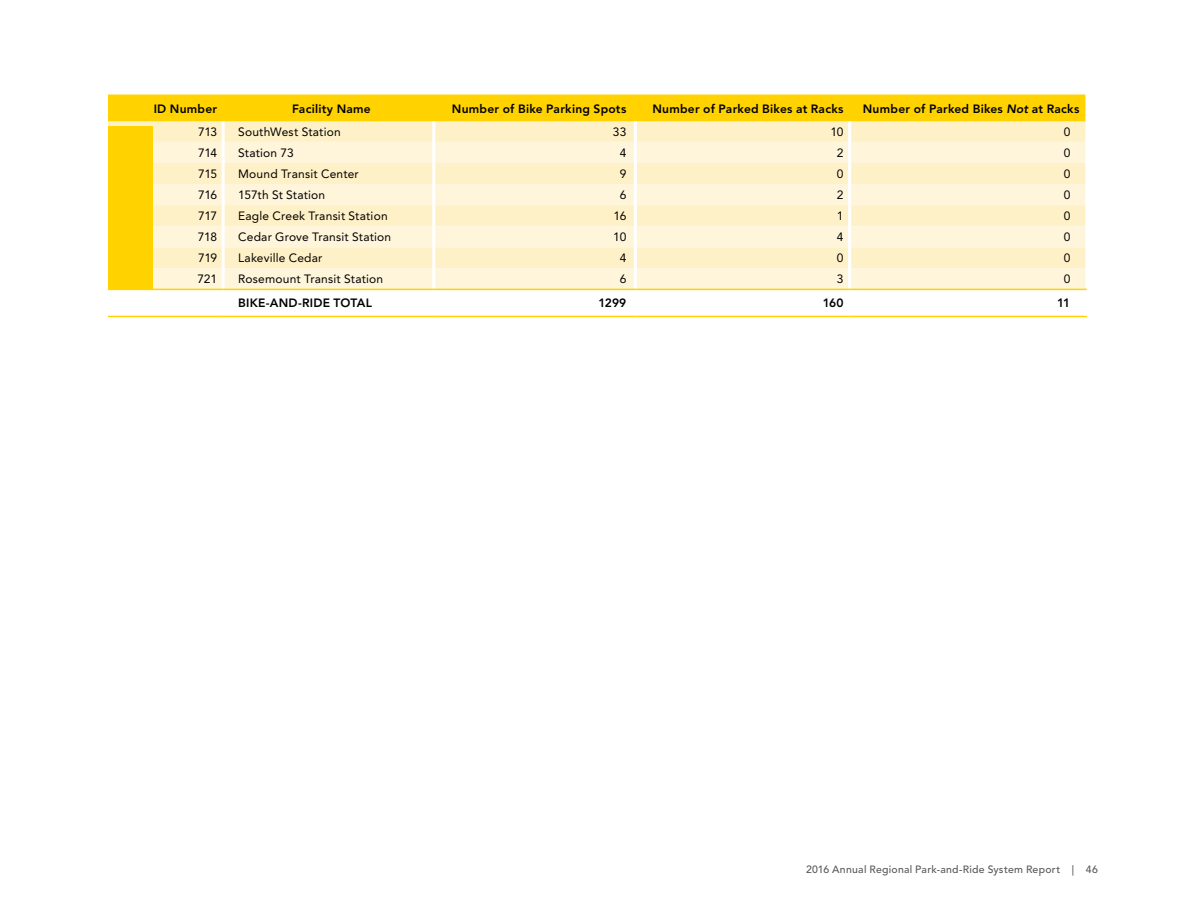
<style>
.page{position:relative;width:1188px;height:918px;background:#fff}
.page>*{position:absolute;margin:0;border:0;box-sizing:border-box;transform-origin:0 0}
.t1{font:12px "Avenir LT Std";letter-spacing:.015em;color:#000}
.t2{font:800 12px "Avenir LT Std";letter-spacing:.02em;color:#000}
.t3{font:500 10.5px "Avenir LT Std";letter-spacing:.025em;color:#58595b}
.s1{font-style:italic}
</style>
<div class="page">
<svg style="left:108px;top:94px;width:977px;height:28px;background:#ffd309"></svg>
<div style="left:108px;top:122px;width:977px;height:20px;background:#fff1c7"></div>
<svg style="left:153px;top:142px;width:932px;height:147px;background:#fff3d2"></svg>
<svg style="left:108px;top:290px;width:976px;height:26px"></svg>
<hr style="left:222px;top:122px;width:3px;height:20px;background:#fff">
<hr style="left:432px;top:122px;width:3px;height:20px;background:#fff">
<hr style="left:634px;top:122px;width:3px;height:20px;background:#fff">
<hr style="left:848px;top:122px;width:3px;height:20px;background:#fff">
<hr style="left:222px;top:142px;width:3px;height:21px;background:#fff">
<hr style="left:432px;top:142px;width:3px;height:21px;background:#fff">
<hr style="left:634px;top:142px;width:3px;height:21px;background:#fff">
<hr style="left:848px;top:142px;width:3px;height:21px;background:#fff">
<hr style="left:222px;top:163px;width:3px;height:21px;background:#fff">
<hr style="left:432px;top:163px;width:3px;height:21px;background:#fff">
<hr style="left:634px;top:163px;width:3px;height:21px;background:#fff">
<hr style="left:848px;top:163px;width:3px;height:21px;background:#fff">
<hr style="left:222px;top:184px;width:3px;height:21px;background:#fff">
<hr style="left:432px;top:184px;width:3px;height:21px;background:#fff">
<hr style="left:634px;top:184px;width:3px;height:21px;background:#fff">
<hr style="left:848px;top:184px;width:3px;height:21px;background:#fff">
<hr style="left:222px;top:205px;width:3px;height:21px;background:#fff">
<hr style="left:432px;top:205px;width:3px;height:21px;background:#fff">
<hr style="left:634px;top:205px;width:3px;height:21px;background:#fff">
<hr style="left:848px;top:205px;width:3px;height:21px;background:#fff">
<hr style="left:222px;top:226px;width:3px;height:21px;background:#fff">
<hr style="left:432px;top:226px;width:3px;height:21px;background:#fff">
<hr style="left:634px;top:226px;width:3px;height:21px;background:#fff">
<hr style="left:848px;top:226px;width:3px;height:21px;background:#fff">
<hr style="left:222px;top:247px;width:3px;height:21px;background:#fff">
<hr style="left:432px;top:247px;width:3px;height:21px;background:#fff">
<hr style="left:634px;top:247px;width:3px;height:21px;background:#fff">
<hr style="left:848px;top:247px;width:3px;height:21px;background:#fff">
<hr style="left:222px;top:268px;width:3px;height:21px;background:#fff">
<hr style="left:432px;top:268px;width:3px;height:21px;background:#fff">
<hr style="left:634px;top:268px;width:3px;height:21px;background:#fff">
<hr style="left:848px;top:268px;width:3px;height:21px;background:#fff">
<hr style="left:222px;top:290px;width:3px;height:26px;background:#fff">
<hr style="left:432px;top:290px;width:3px;height:26px;background:#fff">
<hr style="left:634px;top:290px;width:3px;height:26px;background:#fff">
<hr style="left:848px;top:290px;width:3px;height:26px;background:#fff">
<hr style="left:108px;top:289px;width:115px;height:1px;background:#ffd200">
<hr style="left:223px;top:289px;width:211px;height:1px;background:#ffd200">
<hr style="left:434px;top:289px;width:201px;height:1px;background:#ffd200">
<hr style="left:635px;top:289px;width:215px;height:1px;background:#ffd200">
<hr style="left:850px;top:289px;width:237px;height:1px;background:#ffd200">
<hr style="left:108px;top:316px;width:115px;height:1px;background:#ffd200">
<hr style="left:223px;top:316px;width:211px;height:1px;background:#ffd200">
<hr style="left:434px;top:316px;width:201px;height:1px;background:#ffd200">
<hr style="left:635px;top:316px;width:215px;height:1px;background:#ffd200">
<hr style="left:850px;top:316px;width:237px;height:1px;background:#ffd200">
<div style="left:108px;top:126px;width:45px;height:163px;background:#ffd200"></div>
<p class="t2" style="left:154px;top:101px;width:65px">ID Number</p>
<p class="t2" style="left:292px;top:101px;width:80px">Facility Name</p>
<p class="t2" style="left:452px;top:101px;width:176px">Number of Bike Parking Spots</p>
<p class="t2" style="left:652px;top:101px;width:193px">Number of Parked Bikes at Racks</p>
<p class="t2" style="left:863px;top:101px;width:218px">Number of Parked Bikes <span class="s1">Not</span> at Racks</p>
<p class="t1" style="left:198px;top:125px;width:21px">713</p>
<p class="t1" style="left:238px;top:125px;width:104px">SouthWest Station</p>
<p class="t1" style="left:613px;top:125px;width:15px">33</p>
<p class="t1" style="left:831px;top:125px;width:15px">10</p>
<p class="t1" style="left:1064px;top:125px;width:8px">0</p>
<p class="t1" style="left:198px;top:146px;width:21px">714</p>
<p class="t1" style="left:238px;top:146px;width:57px">Station 73</p>
<p class="t1" style="left:620px;top:146px;width:8px">4</p>
<p class="t1" style="left:837px;top:146px;width:8px">2</p>
<p class="t1" style="left:1064px;top:146px;width:8px">0</p>
<p class="t1" style="left:198px;top:167px;width:21px">715</p>
<p class="t1" style="left:238px;top:167px;width:122px">Mound Transit Center</p>
<p class="t1" style="left:620px;top:167px;width:8px">9</p>
<p class="t1" style="left:837px;top:167px;width:8px">0</p>
<p class="t1" style="left:1064px;top:167px;width:8px">0</p>
<p class="t1" style="left:198px;top:188px;width:21px">716</p>
<p class="t1" style="left:238px;top:188px;width:89px">157th St Station</p>
<p class="t1" style="left:620px;top:188px;width:8px">6</p>
<p class="t1" style="left:837px;top:188px;width:8px">2</p>
<p class="t1" style="left:1064px;top:188px;width:8px">0</p>
<p class="t1" style="left:198px;top:209px;width:20px">717</p>
<p class="t1" style="left:238px;top:209px;width:151px">Eagle Creek Transit Station</p>
<p class="t1" style="left:614px;top:209px;width:14px">16</p>
<p class="t1" style="left:837px;top:209px;width:8px">1</p>
<p class="t1" style="left:1064px;top:209px;width:8px">0</p>
<p class="t1" style="left:198px;top:230px;width:21px">718</p>
<p class="t1" style="left:238px;top:230px;width:155px">Cedar Grove Transit Station</p>
<p class="t1" style="left:613px;top:230px;width:15px">10</p>
<p class="t1" style="left:837px;top:230px;width:8px">4</p>
<p class="t1" style="left:1064px;top:230px;width:8px">0</p>
<p class="t1" style="left:198px;top:251px;width:21px">719</p>
<p class="t1" style="left:238px;top:251px;width:86px">Lakeville Cedar</p>
<p class="t1" style="left:620px;top:251px;width:8px">4</p>
<p class="t1" style="left:837px;top:251px;width:8px">0</p>
<p class="t1" style="left:1064px;top:251px;width:8px">0</p>
<p class="t1" style="left:197px;top:272px;width:21px">721</p>
<p class="t1" style="left:238px;top:272px;width:147px">Rosemount Transit Station</p>
<p class="t1" style="left:620px;top:272px;width:8px">6</p>
<p class="t1" style="left:837px;top:272px;width:8px">3</p>
<p class="t1" style="left:1064px;top:272px;width:8px">0</p>
<p class="t2" style="left:238px;top:296px;width:135px">BIKE-AND-RIDE TOTAL</p>
<p class="t2" style="left:598px;top:296px;width:29px">1299</p>
<p class="t2" style="left:823px;top:296px;width:22px">160</p>
<p class="t2" style="left:1057px;top:296px;width:15px">11</p>
<p class="t3" style="left:806px;top:863px;width:293px">2016 Annual Regional Park-and-Ride System Report | 46</p>
</div>
